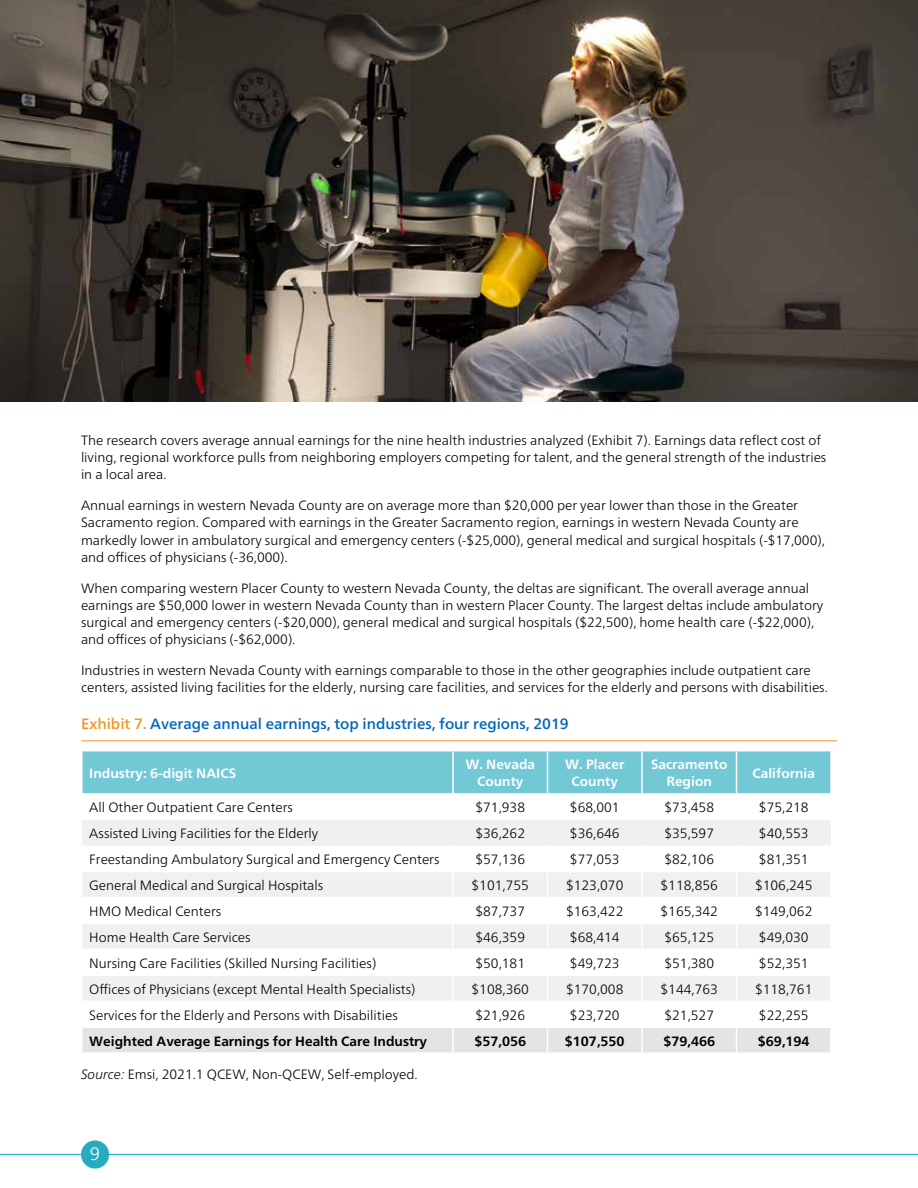
<style>
.page{position:relative;width:918px;height:1188px;background:#fff}
.page>*{position:absolute;margin:0;border:0;box-sizing:border-box;transform-origin:0 0}
.t1{font:300 18px "Frutiger Neue LT";color:#fff}
.t2{font:500 15px "Frutiger Neue LT";color:#0066ba}
.t3{font:300 13.5px/17.2px "Frutiger Neue LT";color:#000}
.t4{font:700 13.5px/17.2px "Frutiger Neue LT";color:#fff;text-align:center}
.t5{font:700 13.5px "Frutiger Neue LT";color:#000}
.s1{color:#f7941e}
.s2{font-style:italic}
</style>
<div class="page">
<hr style="left:0;top:1154px;width:918px;height:1px;background:#26abbf">
<div style="left:81px;top:1140px;width:28px;height:29px;background:#26abbf;border-radius:50%"></div>
<hr style="left:81px;top:741px;width:756px;height:1px;background:#f7941e">
<div style="left:82px;top:820px;width:749px;height:26px;background:#eff0f0"></div>
<div style="left:82px;top:751px;width:748px;height:42px;background:#72c8d5"></div>
<svg style="left:82px;top:872px;width:748px;height:180px"></svg>
<hr style="left:452px;top:751px;width:2px;height:42px;background:#fff">
<hr style="left:547px;top:751px;width:1px;height:42px;background:#fff">
<hr style="left:641px;top:751px;width:2px;height:42px;background:#fff">
<hr style="left:736px;top:751px;width:1px;height:42px;background:#fff">
<img style="left:0;top:0;width:918px;height:402px">
<p class="t3" style="left:81px;top:432px;width:747px">The research covers average annual earnings for the nine health industries analyzed (Exhibit 7). Earnings data reflect cost of living, regional workforce pulls from neighboring employers competing for talent, and the general strength of the industries in a local area.</p>
<p class="t3" style="left:81px;top:497px;width:745px">Annual earnings in western Nevada County are on average more than $20,000 per year lower than those in the Greater Sacramento region. Compared with earnings in the Greater Sacramento region, earnings in western Nevada County are markedly lower in ambulatory surgical and emergency centers (-$25,000), general medical and surgical hospitals (-$17,000), and offices of physicians (-36,000).</p>
<p class="t3" style="left:81px;top:579px;width:744px">When comparing western Placer County to western Nevada County, the deltas are significant. The overall average annual earnings are $50,000 lower in western Nevada County than in western Placer County. The largest deltas include ambulatory surgical and emergency centers (-$20,000), general medical and surgical hospitals ($22,500), home health care (-$22,000), and offices of physicians (-$62,000).</p>
<p class="t3" style="left:81px;top:662px;width:748px">Industries in western Nevada County with earnings comparable to those in the other geographies include outpatient care centers, assisted living facilities for the elderly, nursing care facilities, and services for the elderly and persons with disabilities.</p>
<p class="t2" style="left:81px;top:715px;width:489px"><span class="s1">Exhibit 7.</span> Average annual earnings, top industries, four regions, 2019</p>
<p class="t4" style="left:89px;top:764px;width:148px">Industry: 6-digit NAICS</p>
<p class="t4" style="left:465px;top:756px;width:71px">W. Nevada<br>County</p>
<p class="t4" style="left:565px;top:756px;width:61px">W. Placer<br>County</p>
<p class="t4" style="left:651px;top:756px;width:78px">Sacramento<br>Region</p>
<p class="t4" style="left:753px;top:764px;width:64px">California</p>
<p class="t3" style="left:89px;top:799px;width:205px">All Other Outpatient Care Centers</p>
<p class="t3" style="left:475px;top:799px;width:51px">$71,938</p>
<p class="t3" style="left:570px;top:799px;width:51px">$68,001</p>
<p class="t3" style="left:664px;top:799px;width:51px">$73,458</p>
<p class="t3" style="left:759px;top:799px;width:51px">$75,218</p>
<p class="t3" style="left:89px;top:825px;width:230px">Assisted Living Facilities for the Elderly</p>
<p class="t3" style="left:475px;top:825px;width:51px">$36,262</p>
<p class="t3" style="left:570px;top:825px;width:51px">$36,646</p>
<p class="t3" style="left:664px;top:825px;width:51px">$35,597</p>
<p class="t3" style="left:759px;top:825px;width:51px">$40,553</p>
<p class="t3" style="left:89px;top:851px;width:352px">Freestanding Ambulatory Surgical and Emergency Centers</p>
<p class="t3" style="left:475px;top:851px;width:51px">$57,136</p>
<p class="t3" style="left:570px;top:851px;width:51px">$77,053</p>
<p class="t3" style="left:664px;top:851px;width:51px">$82,106</p>
<p class="t3" style="left:759px;top:851px;width:51px">$81,351</p>
<p class="t3" style="left:89px;top:877px;width:235px">General Medical and Surgical Hospitals</p>
<p class="t3" style="left:472px;top:877px;width:59px">$101,755</p>
<p class="t3" style="left:566px;top:877px;width:59px">$123,070</p>
<p class="t3" style="left:661px;top:877px;width:59px">$118,856</p>
<p class="t3" style="left:755px;top:877px;width:59px">$106,245</p>
<p class="t3" style="left:89px;top:902px;width:133px">HMO Medical Centers</p>
<p class="t3" style="left:475px;top:902px;width:51px">$87,737</p>
<p class="t3" style="left:566px;top:902px;width:59px">$163,422</p>
<p class="t3" style="left:661px;top:902px;width:59px">$165,342</p>
<p class="t3" style="left:755px;top:902px;width:59px">$149,062</p>
<p class="t3" style="left:89px;top:928px;width:163px">Home Health Care Services</p>
<p class="t3" style="left:475px;top:928px;width:51px">$46,359</p>
<p class="t3" style="left:570px;top:928px;width:51px">$68,414</p>
<p class="t3" style="left:664px;top:928px;width:51px">$65,125</p>
<p class="t3" style="left:759px;top:928px;width:51px">$49,030</p>
<p class="t3" style="left:89px;top:954px;width:289px">Nursing Care Facilities (Skilled Nursing Facilities)</p>
<p class="t3" style="left:475px;top:954px;width:51px">$50,181</p>
<p class="t3" style="left:570px;top:954px;width:51px">$49,723</p>
<p class="t3" style="left:664px;top:954px;width:51px">$51,380</p>
<p class="t3" style="left:759px;top:954px;width:51px">$52,351</p>
<p class="t3" style="left:89px;top:980px;width:328px">Offices of Physicians (except Mental Health Specialists)</p>
<p class="t3" style="left:472px;top:980px;width:59px">$108,360</p>
<p class="t3" style="left:566px;top:980px;width:59px">$170,008</p>
<p class="t3" style="left:661px;top:980px;width:59px">$144,763</p>
<p class="t3" style="left:755px;top:980px;width:59px">$118,761</p>
<p class="t3" style="left:89px;top:1006px;width:310px">Services for the Elderly and Persons with Disabilities</p>
<p class="t3" style="left:475px;top:1006px;width:51px">$21,926</p>
<p class="t3" style="left:570px;top:1006px;width:51px">$23,720</p>
<p class="t3" style="left:664px;top:1006px;width:51px">$21,527</p>
<p class="t3" style="left:759px;top:1006px;width:51px">$22,255</p>
<p class="t5" style="left:89px;top:1033px;width:339px">Weighted Average Earnings for Health Care Industry</p>
<p class="t5" style="left:474px;top:1033px;width:53px">$57,056</p>
<p class="t5" style="left:565px;top:1033px;width:61px">$107,550</p>
<p class="t5" style="left:663px;top:1033px;width:53px">$79,466</p>
<p class="t5" style="left:758px;top:1033px;width:53px">$69,194</p>
<p class="t3" style="left:81px;top:1065px;width:338px"><span class="s2">Source:</span> Emsi, 2021.1 QCEW, Non-QCEW, Self-employed.</p>
<h1 class="t1" style="left:90px;top:1143px;width:12px">9</h1>
</div>
